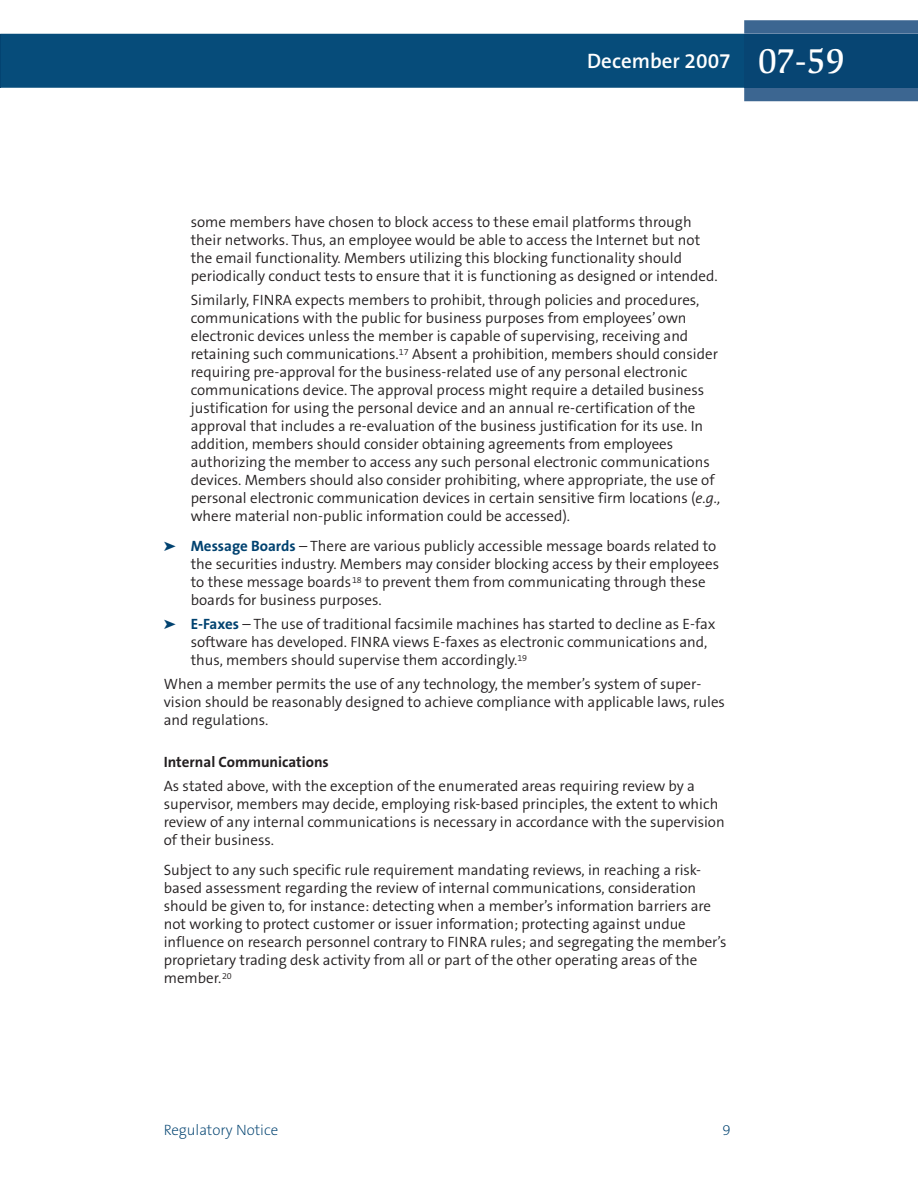
<style>
.page{position:relative;width:918px;height:1188px;background:#fff}
.page>*{position:absolute;margin:0;border:0;box-sizing:border-box;transform-origin:0 0}
.t1{font:600 21px "The Sans B6";color:#fff}
.t2{font:300 15px/18px "The Sans B4";color:#231f20}
.t3{font:700 15px "The Sans B7";color:#231f20}
.t4{font:200 15px "The Sans B2";color:#004270}
.s1{font-family:"Slimbach LT";font-weight:500;font-size:36px}
.s2{font-style:italic}
.s3{color:#004270}
.s4{font-family:"The Sans B7";font-weight:700;color:#004270}
</style>
<div class="page">
<div style="left:1px;top:34px;width:743px;height:54px;background:#064c7a"></div>
<svg style="left:744px;top:20px;width:174px;height:81px;background:#3f6893"></svg>
<div style="left:744px;top:34px;width:174px;height:54px;background:#074573"></div>
<hr style="left:0;top:34px;width:1px;height:54px;background:#034371">
<h1 class="t1" style="left:587px;top:50px;width:259px">December 2007 <span class="s1">07-59</span></h1>
<p class="t2" style="left:191px;top:214px;width:529px">some members have chosen to block access to these email platforms through their networks. Thus, an employee would be able to access the Internet but not the email functionality. Members utilizing this blocking functionality should periodically conduct tests to ensure that it is functioning as designed or intended.</p>
<p class="t2" style="left:191px;top:292px;width:531px">Similarly, FINRA expects members to prohibit, through policies and procedures, communications with the public for business purposes from employees’ own electronic devices unless the member is capable of supervising, receiving and retaining such communications.<sup>17</sup> Absent a prohibition, members should consider requiring pre-approval for the business-related use of any personal electronic communications device. The approval process might require a detailed business justification for using the personal device and an annual re-certification of the approval that includes a re-evaluation of the business justification for its use. In addition, members should consider obtaining agreements from employees authorizing the member to access any such personal electronic communications devices. Members should also consider prohibiting, where appropriate, the use of personal electronic communication devices in certain sensitive firm locations (<span class="s2">e.g., </span>where material non-public information could be accessed).</p>
<p class="t2" style="left:191px;top:538px;width:530px;text-indent:-27px"><span class="s3">➤</span> <span class="s4">Message Boards</span> – There are various publicly accessible message boards related to the securities industry. Members may consider blocking access by their employees to these message boards<sup>18</sup> to prevent them from communicating through these boards for business purposes.</p>
<p class="t2" style="left:191px;top:616px;width:526px;text-indent:-27px"><span class="s3">➤</span> <span class="s4">E-Faxes</span> – The use of traditional facsimile machines has started to decline as E-fax software has developed. FINRA views E-faxes as electronic communications and, thus, members should supervise them accordingly.<sup>19</sup></p>
<p class="t2" style="left:164px;top:676px;width:563px">When a member permits the use of any technology, the member’s system of super&shy;vision should be reasonably designed to achieve compliance with applicable laws, rules and regulations.</p>
<p class="t3" style="left:164px;top:754px;width:167px">Internal Communications</p>
<p class="t2" style="left:164px;top:778px;width:562px">As stated above, with the exception of the enumerated areas requiring review by a supervisor, members may decide, employing risk-based principles, the extent to which review of any internal communications is necessary in accordance with the supervision of their business.</p>
<p class="t2" style="left:164px;top:862px;width:564px">Subject to any such specific rule requirement mandating reviews, in reaching a risk&shy;based assessment regarding the review of internal communications, consideration should be given to, for instance: detecting when a member’s information barriers are not working to protect customer or issuer information; protecting against undue influence on research personnel contrary to FINRA rules; and segregating the member’s proprietary trading desk activity from all or part of the other operating areas of the member.<sup>20</sup></p>
<p class="t4" style="left:164px;top:1122px;width:116px">Regulatory Notice</p>
<p class="t4" style="left:723px;top:1122px;width:10px">9</p>
</div>
